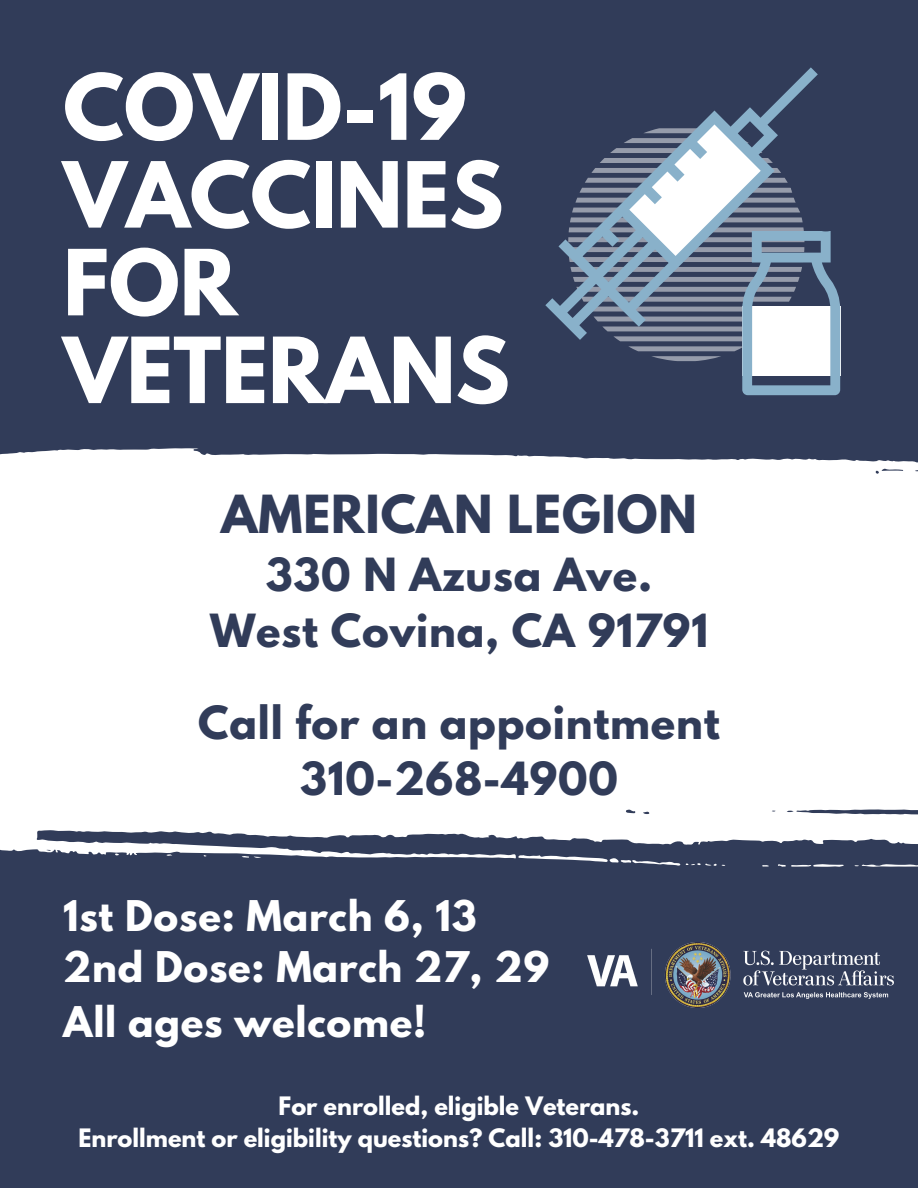
<style>
.page{position:relative;width:918px;height:1188px;background:#313c59}
.page>*{position:absolute;margin:0;border:0;box-sizing:border-box;transform-origin:0 0}
.t1{font:700 80.7px/87.8px "League Spartan";color:#fff}
.t2{font:700 46.5px "League Spartan";letter-spacing:.02em;color:#313c59}
.t3{font:700 40.5px "League Spartan";letter-spacing:.02em;color:#313c59}
.t4{font:700 37.5px "League Spartan";letter-spacing:.02em;color:#fff}
.t5{font:700 22.5px "League Spartan";color:#fff}
</style>
<div class="page">
<svg style="left:545px;top:67px;width:273px;height:273px"></svg>
<svg style="left:621px;top:76px;width:220px;height:319px"></svg>
<div style="left:0;top:448px;width:918px;height:410px;background:#fff"></div>
<svg style="left:518px;top:855px;width:162px;height:11px"></svg>
<svg style="left:778px;top:864px;width:66px;height:3px"></svg>
<svg style="left:762px;top:865px;width:7px;height:2px"></svg>
<svg style="left:242px;top:855px;width:19px;height:3px"></svg>
<svg style="left:166px;top:854px;width:6px;height:3px"></svg>
<svg style="left:854px;top:864px;width:64px;height:3px"></svg>
<svg style="left:115px;top:853px;width:4px;height:3px"></svg>
<svg style="left:686px;top:863px;width:39px;height:3px"></svg>
<img style="left:587px;top:942px;width:307px;height:66px">
<p class="t1" style="left:63px;top:74px;width:442px">COVID-19<br>VACCINES</p>
<p class="t1" style="left:63px;top:249px;width:176px">FOR</p>
<p class="t1" style="left:63px;top:337px;width:448px">VETERANS</p>
<p class="t2" style="left:221px;top:491px;width:477px">AMERICAN LEGION</p>
<p class="t3" style="left:266px;top:554px;width:388px">330 N Azusa Ave.</p>
<p class="t3" style="left:210px;top:610px;width:500px">West Covina, CA 91791</p>
<p class="t3" style="left:198px;top:702px;width:523px">Call for an appointment</p>
<p class="t3" style="left:300px;top:758px;width:319px">310-268-4900</p>
<p class="t4" style="left:63px;top:897px;width:415px">1st Dose: March 6, 13</p>
<p class="t4" style="left:63px;top:949px;width:488px">2nd Dose: March 27, 29</p>
<p class="t4" style="left:63px;top:1003px;width:364px">All ages welcome!</p>
<p class="t5" style="left:279px;top:1095px;width:362px">For enrolled, eligible Veterans.</p>
<p class="t5" style="left:79px;top:1127px;width:762px">Enrollment or eligibility questions? Call: 310-478-3711 ext. 48629</p>
</div>
